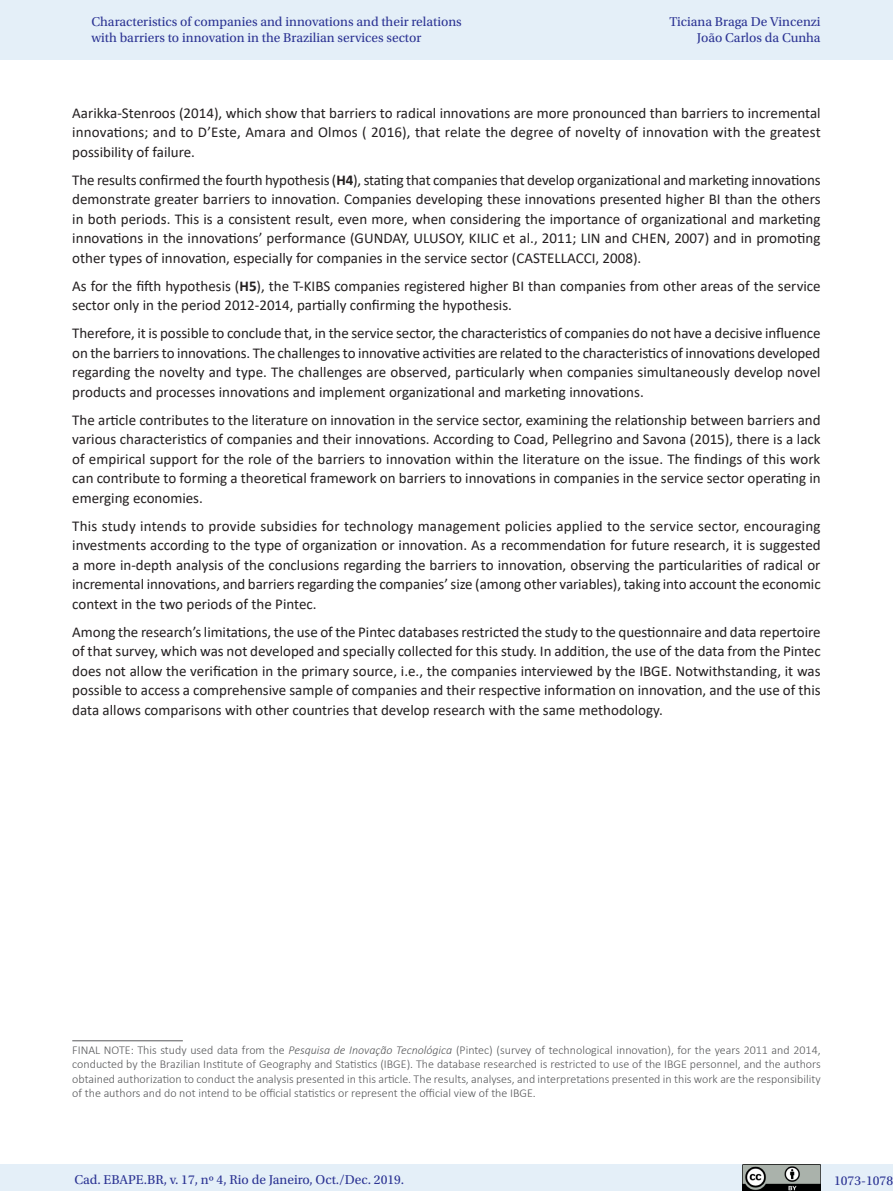
<style>
.page{position:relative;width:893px;height:1191px;background:#fff}
.page>*{position:absolute;margin:0;border:0;box-sizing:border-box;transform-origin:0 0}
._06_0_texto{font:15px/19.5px "Calibri";color:#231f20;text-align:justify}
.t1{font:13.5px/16.5px "Utopia Std";color:#2b3393}
._06_3_nota_de_rodape{font:300 12px/14.4px "Calibri";color:#57585a;text-align:justify}
.s1{font-weight:700}
.s2{font-style:italic}
</style>
<div class="page">
<div style="left:0;top:0;width:893px;height:60px;background:#e4eff8"></div>
<div style="left:0;top:1164px;width:893px;height:27px;background:#e4eff8"></div>
<img style="left:743px;top:1164px;width:78px;height:27px">
<hr style="left:72px;top:1040px;width:111px;height:1px;background:#57585a">
<p class="t1" style="left:91px;top:13px;width:372px">Characteristics of companies and innovations and their relations with barriers to innovation in the Brazilian services sector</p>
<p class="t1" style="left:670px;top:13px;width:153px;text-align:right">Ticiana Braga De Vincenzi<br>João Carlos da Cunha</p>
<p class="_06_0_texto" style="left:72px;top:102px;width:750px">Aarikka-Stenroos (2014), which show that barriers to radical innovations are more pronounced than barriers to incremental innovations; and to D’Este, Amara and Olmos ( 2016), that relate the degree of novelty of innovation with the greatest possibility of failure.</p>
<p class="_06_0_texto" style="left:72px;top:169px;width:750px">The results confirmed the fourth hypothesis (<span class="s1">H4</span>), stating that companies that develop organizational and marketing innovations demonstrate greater barriers to innovation. Companies developing these innovations presented higher BI than the others in both periods. This is a consistent result, even more, when considering the importance of organizational and marketing innovations in the innovations’ performance (GUNDAY, ULUSOY, KILIC et al., 2011; LIN and CHEN, 2007) and in promoting other types of innovation, especially for companies in the service sector (CASTELLACCI, 2008).</p>
<p class="_06_0_texto" style="left:72px;top:275px;width:750px">As for the fifth hypothesis (<span class="s1">H5</span>), the T-KIBS companies registered higher BI than companies from other areas of the service sector only in the period 2012-2014, partially confirming the hypothesis.</p>
<p class="_06_0_texto" style="left:72px;top:323px;width:750px">Therefore, it is possible to conclude that, in the service sector, the characteristics of companies do not have a decisive influence on the barriers to innovations. The challenges to innovative activities are related to the characteristics of innovations developed regarding the novelty and type. The challenges are observed, particularly when companies simultaneously develop novel products and processes innovations and implement organizational and marketing innovations.</p>
<p class="_06_0_texto" style="left:72px;top:409px;width:750px">The article contributes to the literature on innovation in the service sector, examining the relationship between barriers and various characteristics of companies and their innovations. According to Coad, Pellegrino and Savona (2015), there is a lack of empirical support for the role of the barriers to innovation within the literature on the issue. The findings of this work can contribute to forming a theoretical framework on barriers to innovations in companies in the service sector operating in emerging economies.</p>
<p class="_06_0_texto" style="left:72px;top:515px;width:750px">This study intends to provide subsidies for technology management policies applied to the service sector, encouraging investments according to the type of organization or innovation. As a recommendation for future research, it is suggested a more in-depth analysis of the conclusions regarding the barriers to innovation, observing the particularities of radical or incremental innovations, and barriers regarding the companies’ size (among other variables), taking into account the economic context in the two periods of the Pintec.</p>
<p class="_06_0_texto" style="left:72px;top:621px;width:750px">Among the research’s limitations, the use of the Pintec databases restricted the study to the questionnaire and data repertoire of that survey, which was not developed and specially collected for this study. In addition, the use of the data from the Pintec does not allow the verification in the primary source, i.e., the companies interviewed by the IBGE. Notwithstanding, it was possible to access a comprehensive sample of companies and their respective information on innovation, and the use of this data allows comparisons with other countries that develop research with the same methodology.</p>
<p class="_06_3_nota_de_rodape" style="left:72px;top:1042px;width:750px">FINAL NOTE: This study used data from the <span class="s2">Pesquisa de Inovação Tecnológica</span> (Pintec) (survey of technological innovation), for the years 2011 and 2014, conducted by the Brazilian Institute of Geography and Statistics (IBGE). The database researched is restricted to use of the IBGE personnel, and the authors obtained authorization to conduct the analysis presented in this article. The results, analyses, and interpretations presented in this work are the responsibility of the authors and do not intend to be official statistics or represent the official view of the IBGE.</p>
<p class="t1" style="left:74px;top:1171px;width:332px">Cad. EBAPE.BR, v. 17, nº 4, Rio de Janeiro, Oct./Dec. 2019.</p>
<p class="t1" style="left:834px;top:1172px;width:60px">1073-1078</p>
</div>
